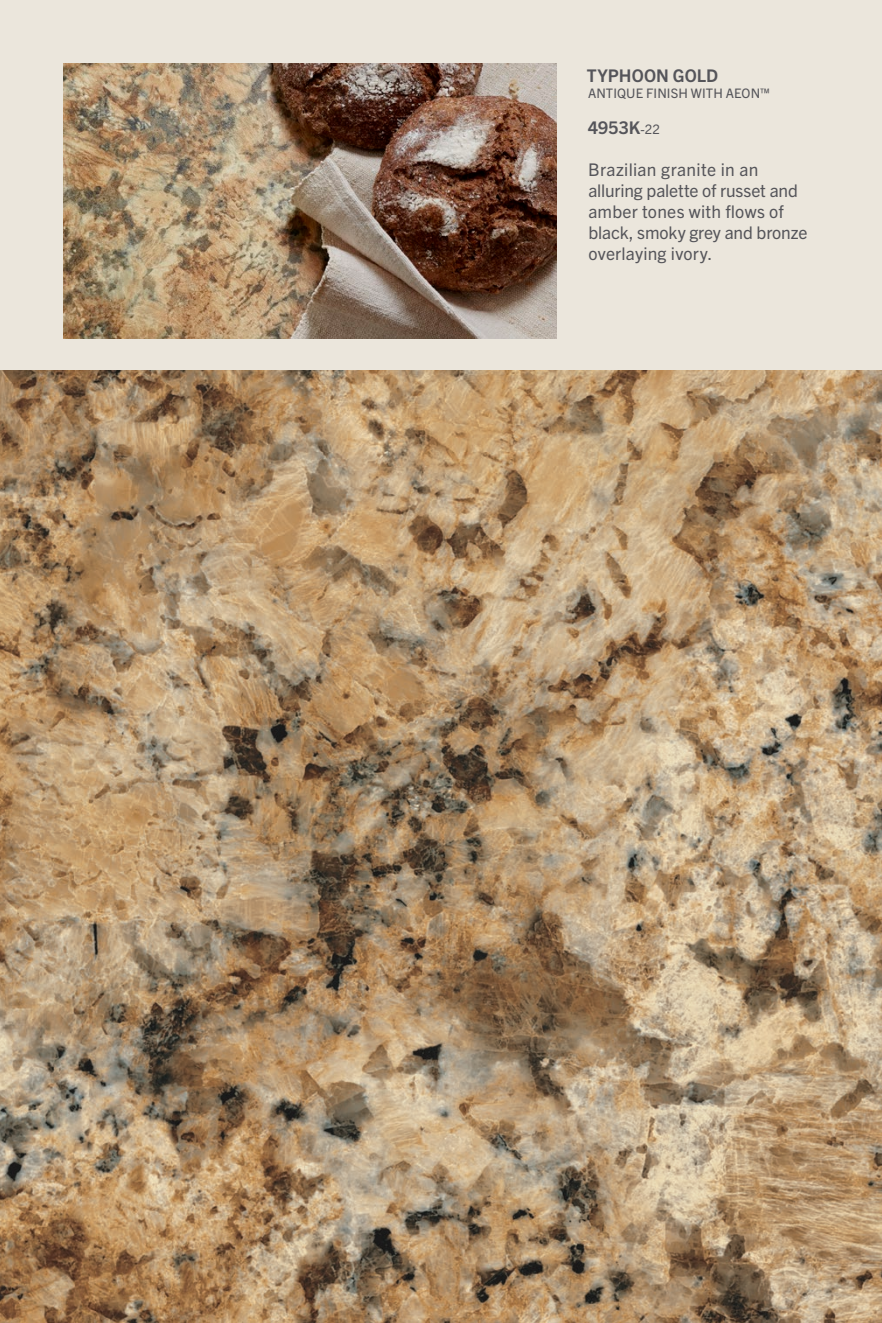
<style>
.page{position:relative;width:882px;height:1323px;background:#ebe6dc}
.page>*{position:absolute;margin:0;border:0;box-sizing:border-box;transform-origin:0 0}
.t1{font:17.5px/21px "Trade Gothic Next LT Pro";letter-spacing:-.005em;color:#55555a}
.t2{font:700 17.5px "Trade Gothic Next LT Pro";letter-spacing:.005em;color:#55555a}
.t3{font:13.12px "Trade Gothic Next LT Pro";letter-spacing:.01em;color:#55555a}
.s1{font-weight:400;font-size:13.12px}
</style>
<div class="page">
<img style="left:0;top:370px;width:882px;height:953px">
<img style="left:63px;top:63px;width:493px;height:276px">
<p class="t2" style="left:587px;top:63px;width:133px">TYPHOON GOLD</p>
<p class="t3" style="left:588px;top:84px;width:183px">Antique Finish With Aeon™</p>
<p class="t2" style="left:588px;top:116px;width:73px">4953K<span class="s1">-22</span></p>
<p class="t1" style="left:588px;top:158px;width:221px">Brazilian granite in an alluring palette of russet and amber tones with flows of black, smoky grey and bronze overlaying ivory.</p>
</div>
